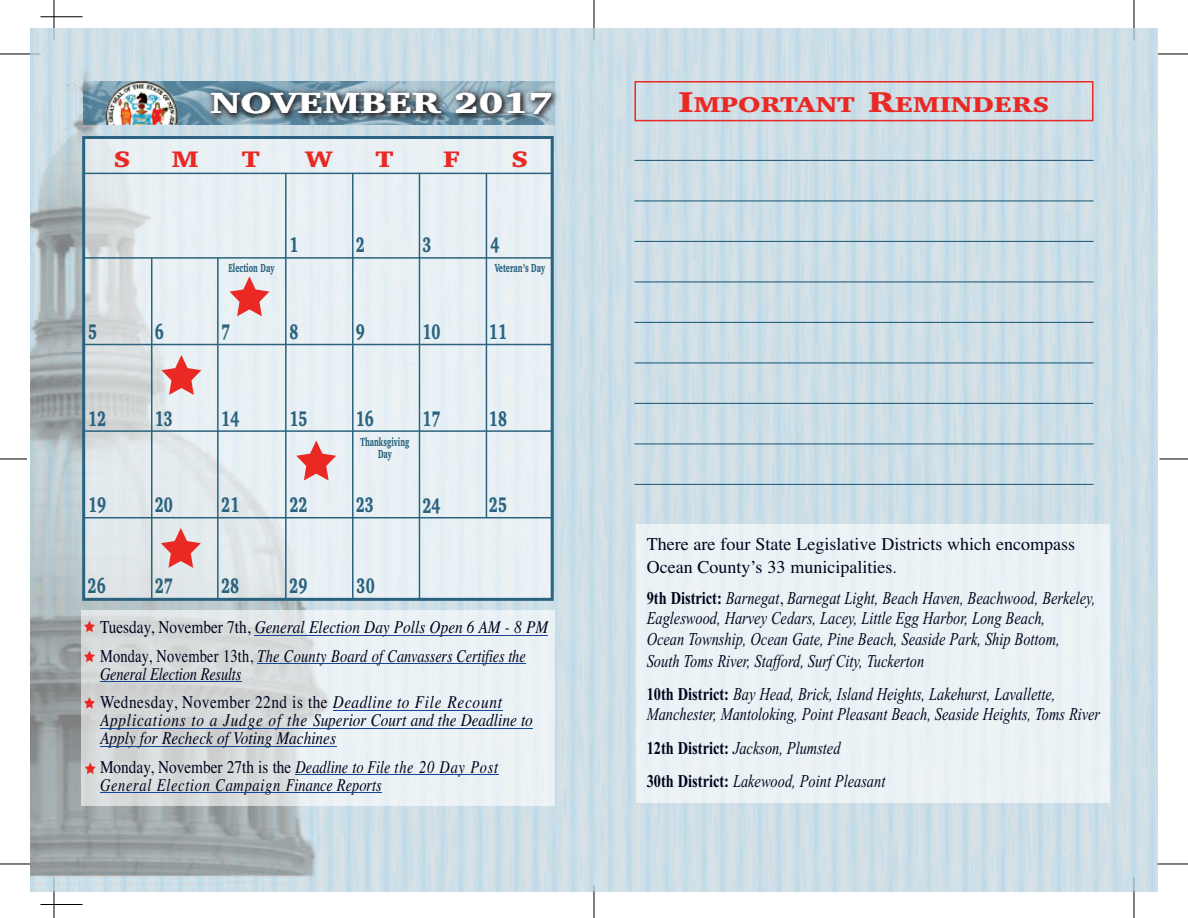
<style>
.page{position:relative;width:1188px;height:918px;background:#fff}
.page>*{position:absolute;margin:0;border:0;box-sizing:border-box;transform-origin:0 0}
.t1{font:900 30px "Charter";color:#fff;scale:1.29 1}
.t2{font:900 23.1px "Charter";color:#ea2924;scale:1.21 1}
.t3{font:900 22.05px "Charter";color:#ea2924;scale:1.25 1}
.t4{font:900 21.6px "Charter";color:#2b627f;scale:.65 1}
.t5{font:italic 18px/21px "Times New Roman";color:#00041c;scale:.8 1}
.t6{font:italic 18px/28.5px "Times";color:#00041c;scale:.85 1}
.t7{font:italic 18px/18px "Times";letter-spacing:.05em;color:#00041c;scale:.8 1}
.t8{font:18px/23.2px "Times";color:#00041c}
.t9{font:italic 18px/28.5px "Times";color:#00041c;scale:.8 1}
.t10{font:900 12px/11.9px "Charter";color:#2b627f;text-align:center;scale:.59 1}
.s1{font-size:29.7px}
.s2{font-size:29.4px}
.s3{font-style:normal}
.s4{font-weight:700;font-style:normal}
.s5{font-family:"Times";font-style:normal}
</style>
<div class="page">
<hr style="left:54px;top:0;width:1px;height:40px;background:#000">
<hr style="left:594px;top:0;width:1px;height:40px;background:#000">
<hr style="left:594px;top:886px;width:1px;height:32px;background:#000">
<hr style="left:54px;top:877px;width:1px;height:41px;background:#000">
<hr style="left:1134px;top:0;width:1px;height:40px;background:#000">
<hr style="left:1134px;top:877px;width:1px;height:41px;background:#000">
<hr style="left:0;top:54px;width:40px;height:1px;background:#000">
<hr style="left:0;top:864px;width:30px;height:1px;background:#000">
<hr style="left:1156px;top:864px;width:32px;height:1px;background:#000">
<hr style="left:1158px;top:54px;width:30px;height:1px;background:#000">
<svg style="left:1159px;top:459px;width:29px;height:1px"></svg>
<svg style="left:0;top:459px;width:27px;height:1px"></svg>
<img style="left:30px;top:28px;width:1128px;height:863px">
<div style="left:634px;top:81px;width:460px;height:40px;border:2px solid #ea2924"></div>
<hr style="left:634px;top:160px;width:460px;height:1px;background:#2b627f">
<hr style="left:634px;top:200px;width:460px;height:1px;background:#2b627f">
<hr style="left:634px;top:241px;width:460px;height:1px;background:#2b627f">
<hr style="left:634px;top:281px;width:460px;height:1px;background:#2b627f">
<hr style="left:634px;top:322px;width:460px;height:1px;background:#2b627f">
<hr style="left:634px;top:362px;width:460px;height:1px;background:#2b627f">
<hr style="left:634px;top:403px;width:460px;height:1px;background:#2b627f">
<hr style="left:634px;top:443px;width:460px;height:1px;background:#2b627f">
<hr style="left:634px;top:484px;width:460px;height:1px;background:#2b627f">
<hr style="left:40px;top:16px;width:43px;height:1px;background:#000">
<hr style="left:40px;top:904px;width:43px;height:1px;background:#000">
<img style="left:83px;top:82px;width:23px;height:42px">
<img style="left:106px;top:81px;width:17px;height:44px">
<img style="left:123px;top:73px;width:494px;height:62px">
<div style="left:81px;top:610px;width:473px;height:196px;background:#fff;opacity:.6"></div>
<hr style="left:255px;top:635px;width:293px;height:1px;background:#14469b">
<hr style="left:258px;top:663px;width:130px;height:1px;background:#14469b">
<hr style="left:388px;top:663px;width:138px;height:1px;background:#14469b">
<hr style="left:100px;top:681px;width:141px;height:1px;background:#14469b">
<hr style="left:333px;top:710px;width:82px;height:1px;background:#14469b">
<hr style="left:415px;top:710px;width:88px;height:1px;background:#14469b">
<hr style="left:100px;top:728px;width:213px;height:1px;background:#14469b">
<hr style="left:313px;top:728px;width:220px;height:1px;background:#14469b">
<hr style="left:100px;top:746px;width:236px;height:1px;background:#14469b">
<hr style="left:296px;top:774px;width:99px;height:1px;background:#14469b">
<hr style="left:395px;top:774px;width:104px;height:1px;background:#14469b">
<hr style="left:100px;top:792px;width:186px;height:1px;background:#14469b">
<hr style="left:286px;top:792px;width:96px;height:1px;background:#14469b">
<svg style="left:84px;top:621px;width:11px;height:11px"></svg>
<svg style="left:84px;top:651px;width:11px;height:11px"></svg>
<svg style="left:84px;top:697px;width:11px;height:12px"></svg>
<svg style="left:85px;top:762px;width:11px;height:12px"></svg>
<div style="left:85px;top:139px;width:466px;height:459px;background:#fff;opacity:.55"></div>
<div style="left:82px;top:136px;width:472px;height:465px;border:3px solid #2b627f"></div>
<hr style="left:84px;top:173px;width:470px;height:1px;background:#2b627f">
<hr style="left:84px;top:257px;width:470px;height:2px;background:#2b627f">
<hr style="left:84px;top:344px;width:470px;height:1px;background:#2b627f">
<hr style="left:84px;top:430px;width:470px;height:2px;background:#2b627f">
<hr style="left:84px;top:517px;width:470px;height:1px;background:#2b627f">
<hr style="left:151px;top:257px;width:1px;height:344px;background:#2b627f">
<hr style="left:217px;top:257px;width:2px;height:342px;background:#2b627f">
<hr style="left:285px;top:174px;width:2px;height:425px;background:#2b627f">
<hr style="left:352px;top:173px;width:2px;height:426px;background:#2b627f">
<hr style="left:419px;top:173px;width:1px;height:426px;background:#2b627f">
<hr style="left:486px;top:173px;width:1px;height:345px;background:#2b627f">
<svg style="left:230px;top:276px;width:39px;height:40px;background:#e89898"></svg>
<svg style="left:161px;top:355px;width:40px;height:40px;background:#e79999"></svg>
<svg style="left:296px;top:441px;width:40px;height:39px;background:#e89898"></svg>
<svg style="left:161px;top:528px;width:40px;height:40px;background:#e59796"></svg>
<div style="left:636px;top:525px;width:473px;height:278px;background:#ebf2f5"></div>
<h1 class="t1" style="left:210px;top:85px;width:267px">NOVEMBER <span class="s1">2017</span></h1>
<p class="t3" style="left:679px;top:92px;width:298px"><span class="s2">I</span>MPORTANT <span class="s2">R</span>EMINDERS</p>
<p class="t2" style="left:113px;top:146px;width:16px">S</p>
<p class="t2" style="left:172px;top:146px;width:24px">M</p>
<p class="t2" style="left:242px;top:146px;width:16px">T</p>
<p class="t2" style="left:305px;top:146px;width:25px">W</p>
<p class="t2" style="left:376px;top:146px;width:16px">T</p>
<p class="t2" style="left:443px;top:146px;width:15px">F</p>
<p class="t2" style="left:511px;top:146px;width:16px">S</p>
<p class="t4" style="left:289px;top:232px;width:15px">1</p>
<p class="t4" style="left:356px;top:232px;width:15px">2</p>
<p class="t4" style="left:422px;top:232px;width:15px">3</p>
<p class="t4" style="left:491px;top:232px;width:15px">4</p>
<p class="t10" style="left:228px;top:262px;width:80px">Election Day</p>
<p class="t10" style="left:495px;top:262px;width:87px">Veteran’s Day</p>
<p class="t4" style="left:88px;top:319px;width:15px">5</p>
<p class="t4" style="left:155px;top:319px;width:15px">6</p>
<p class="t4" style="left:221px;top:319px;width:15px">7</p>
<p class="t4" style="left:289px;top:319px;width:15px">8</p>
<p class="t4" style="left:356px;top:319px;width:15px">9</p>
<p class="t4" style="left:422px;top:319px;width:29px">10</p>
<p class="t4" style="left:489px;top:319px;width:29px">11</p>
<p class="t4" style="left:88px;top:406px;width:29px">12</p>
<p class="t4" style="left:155px;top:406px;width:29px">13</p>
<p class="t4" style="left:221px;top:406px;width:29px">14</p>
<p class="t4" style="left:289px;top:406px;width:29px">15</p>
<p class="t4" style="left:356px;top:406px;width:29px">16</p>
<p class="t4" style="left:422px;top:406px;width:29px">17</p>
<p class="t4" style="left:489px;top:406px;width:29px">18</p>
<p class="t10" style="left:361px;top:436px;width:84px">Thanksgiving<br>Day</p>
<p class="t4" style="left:88px;top:492px;width:29px">19</p>
<p class="t4" style="left:155px;top:492px;width:29px">20</p>
<p class="t4" style="left:221px;top:492px;width:29px">21</p>
<p class="t4" style="left:289px;top:492px;width:29px">22</p>
<p class="t4" style="left:356px;top:492px;width:29px">23</p>
<p class="t4" style="left:422px;top:493px;width:29px">24</p>
<p class="t4" style="left:489px;top:492px;width:29px">25</p>
<p class="t4" style="left:88px;top:573px;width:29px">26</p>
<p class="t4" style="left:155px;top:573px;width:29px">27</p>
<p class="t4" style="left:221px;top:573px;width:29px">28</p>
<p class="t4" style="left:289px;top:573px;width:29px">29</p>
<p class="t4" style="left:357px;top:573px;width:29px">30</p>
<p class="t6" style="left:100px;top:613px;width:529px"><span class="s3">Tuesday, November 7th,</span> General Election Day Polls Open 6 AM - 8 PM<br><span class="s3">Monday, November 13th,</span> The County Board of Canvassers Certifies the</p>
<p class="t9" style="left:100px;top:660px;width:504px">General Election Results<br><span class="s3">Wednesday, November 22nd is the</span> Deadline to File Recount</p>
<p class="t6" style="left:100px;top:711px;width:511px;line-height:18px">Applications to a Judge of the Superior Court and the Deadline to<br>Apply for Recheck of Voting Machines</p>
<p class="t7" style="left:100px;top:758px;width:499px"><span class="s3">Monday, November 27th is the</span> Deadline to File the 20 Day Post<br>General Election Campaign Finance Reports</p>
<p class="t8" style="left:647px;top:532px;width:430px">There are four State Legislative Districts which encompass<br>Ocean County’s 33 municipalities.</p>
<p class="t5" style="left:647px;top:587px;width:562px"><span class="s4">9th District:</span> Barnegat<span class="s5">,</span> Barnegat Light, Beach Haven, Beachwood, Berkeley, Eagleswood, Harvey Cedars, Lacey, Little Egg Harbor, Long Beach,<br>Ocean Township, Ocean Gate, Pine Beach, Seaside Park, Ship Bottom, South Toms River, Stafford, Surf City, Tuckerton</p>
<p class="t5" style="left:647px;top:684px;width:568px;line-height:20px"><span class="s4">10th District:</span> Bay Head, Brick, Island Heights, Lakehurst, Lavallette,<br>Manchester, Mantoloking, Point Pleasant Beach, Seaside Heights, Toms River</p>
<p class="t5" style="left:647px;top:731px;width:300px;line-height:33px"><span class="s4">12th District:</span> Jackson, Plumsted<br><span class="s4">30th District:</span> Lakewood, Point Pleasant</p>
</div>
